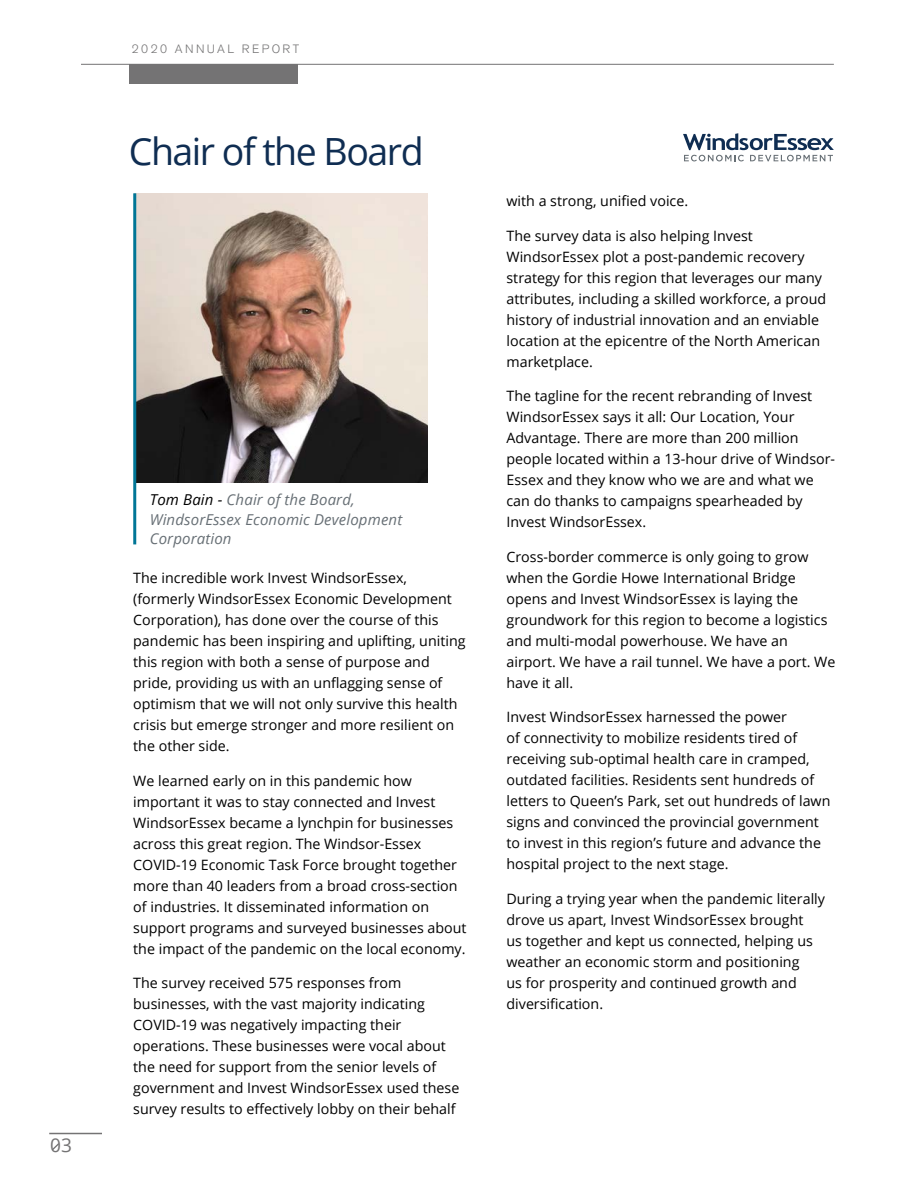
<style>
.page{position:relative;width:918px;height:1188px;background:#fff}
.page>*{position:absolute;margin:0;border:0;box-sizing:border-box;transform-origin:0 0}
.t1{font:37.5px "Open Sans";letter-spacing:-.04em;color:#0f2d52}
.t2{font:19.05px "Open Sans";color:#747374}
.t3{font:italic 15px/19.5px "Open Sans";letter-spacing:.01em;color:#676f75}
.t4{font:14.25px/21px "Open Sans";color:#000}
.t5{font:300 12px "Akzidenz Grotesk BQ";letter-spacing:.2em;color:#747374}
.s1{color:#000}
</style>
<div class="page">
<img style="left:136px;top:194px;width:291px;height:289px">
<hr style="left:133px;top:193px;width:3px;height:351px;background:#007696">
<svg style="left:683px;top:133px;width:151px;height:28px"></svg>
<div style="left:129px;top:64px;width:168px;height:20px;background:#747374"></div>
<hr style="left:81px;top:64px;width:753px;height:1px;background:#747374">
<hr style="left:49px;top:1133px;width:53px;height:1px;background:#747374">
<svg style="left:51px;top:1143px;width:8px;height:8px"></svg>
<h2 class="t2" style="left:50px;top:1133px;width:23px">03</h2>
<p class="t5" style="left:132px;top:43px;width:169px">2020 ANNUAL REPORT</p>
<h1 class="t1" style="left:129px;top:126px;width:296px">Chair of the Board</h1>
<p class="t3" style="left:150px;top:489px;width:254px"><span class="s1">Tom Bain -</span> Chair of the Board,<br>WindsorEssex Economic Development<br>Corporation</p>
<p class="t4" style="left:133px;top:567px;width:334px">The incredible work Invest WindsorEssex, (formerly WindsorEssex Economic Development Corporation), has done over the course of this pandemic has been inspiring and uplifting, uniting this region with both a sense of purpose and pride, providing us with an unflagging sense of optimism that we will not only survive this health crisis but emerge stronger and more resilient on the other side.</p>
<p class="t4" style="left:133px;top:770px;width:335px">We learned early on in this pandemic how important it was to stay connected and Invest WindsorEssex became a lynchpin for businesses across this great region. The Windsor-Essex COVID-19 Economic Task Force brought together more than 40 leaders from a broad cross-section of industries. It disseminated information on support programs and surveyed businesses about the impact of the pandemic on the local economy.</p>
<p class="t4" style="left:133px;top:972px;width:328px">The survey received 575 responses from businesses, with the vast majority indicating COVID-19 was negatively impacting their operations. These businesses were vocal about the need for support from the senior levels of government and Invest WindsorEssex used these survey results to effectively lobby on their behalf</p>
<p class="t4" style="left:507px;top:190px;width:183px">with a strong, unified voice.</p>
<p class="t4" style="left:507px;top:225px;width:321px">The survey data is also helping Invest WindsorEssex plot a post-pandemic recovery strategy for this region that leverages our many attributes, including a skilled workforce, a proud history of industrial innovation and an enviable location at the epicentre of the North American marketplace.</p>
<p class="t4" style="left:507px;top:385px;width:330px">The tagline for the recent rebranding of Invest WindsorEssex says it all: Our Location, Your Advantage. There are more than 200 million people located within a 13-hour drive of Windsor-Essex and they know who we are and what we can do thanks to campaigns spearheaded by Invest WindsorEssex.</p>
<p class="t4" style="left:507px;top:546px;width:330px">Cross-border commerce is only going to grow when the Gordie Howe International Bridge opens and Invest WindsorEssex is laying the groundwork for this region to become a logistics and multi-modal powerhouse. We have an airport. We have a rail tunnel. We have a port. We have it all.</p>
<p class="t4" style="left:507px;top:706px;width:325px">Invest WindsorEssex harnessed the power<br>of connectivity to mobilize residents tired of receiving sub-optimal health care in cramped, outdated facilities. Residents sent hundreds of letters to Queen’s Park, set out hundreds of lawn signs and convinced the provincial government to invest in this region’s future and advance the hospital project to the next stage.</p>
<p class="t4" style="left:507px;top:888px;width:320px">During a trying year when the pandemic literally drove us apart, Invest WindsorEssex brought<br>us together and kept us connected, helping us weather an economic storm and positioning<br>us for prosperity and continued growth and diversification.</p>
</div>
